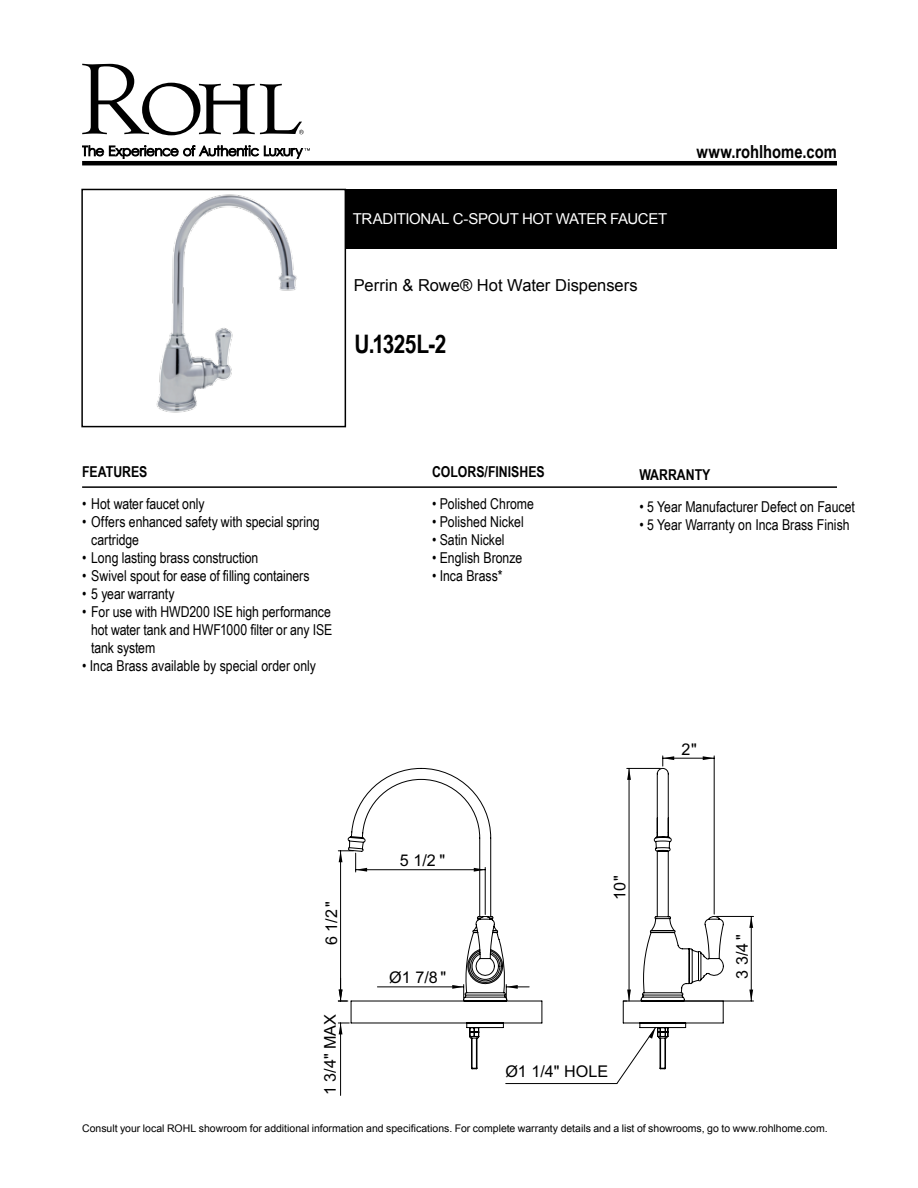
<style>
.page{position:relative;width:918px;height:1188px;background:#fff}
.page>*{position:absolute;margin:0;border:0;box-sizing:border-box;transform-origin:0 0}
.t1{font:700 25.5px "Arial Narrow";letter-spacing:-.02em;color:#000}
.t2{font:700 18px "Arial Narrow";color:#000}
.t3{font:16.5px "Arial";color:#000}
.t4{font:16.2px "Arial";color:#000}
.t5{font:15px/18px "Arial Narrow";color:#000}
.t6{font:15px "Arial";letter-spacing:-.025em;color:#fff}
.t7{font:700 15px "Arial Narrow";color:#000}
.t8{font:10.5px "Arial";color:#000}
</style>
<div class="page">
<svg style="left:82px;top:64px;width:222px;height:71px"></svg>
<svg style="left:82px;top:145px;width:228px;height:14px"></svg>
<hr style="left:82px;top:161px;width:755px;height:4px;background:#000">
<div style="left:346px;top:189px;width:491px;height:59px;background:#000"></div>
<img style="left:156px;top:194px;width:141px;height:219px">
<div style="left:81px;top:189px;width:265px;height:238px;border:2px solid #000"></div>
<hr style="left:82px;top:486px;width:755px;height:2px;background:#000">
<svg style="left:616px;top:1070px;width:11px;height:14px"></svg>
<hr style="left:506px;top:1083px;width:111px;height:1px;background:#000">
<hr style="left:340px;top:851px;width:1px;height:150px;background:#000">
<svg style="left:703px;top:756px;width:11px;height:4px"></svg>
<svg style="left:662px;top:756px;width:12px;height:10px"></svg>
<hr style="left:714px;top:756px;width:1px;height:158px;background:#000">
<hr style="left:663px;top:758px;width:51px;height:1px;background:#000">
<svg style="left:338px;top:1023px;width:10px;height:11px"></svg>
<svg style="left:338px;top:978px;width:10px;height:24px"></svg>
<hr style="left:340px;top:1023px;width:1px;height:72px;background:#000">
<svg style="left:749px;top:990px;width:4px;height:11px"></svg>
<svg style="left:749px;top:917px;width:4px;height:11px"></svg>
<hr style="left:657px;top:1001px;width:97px;height:1px;background:#000">
<hr style="left:716px;top:916px;width:38px;height:1px;background:#000">
<hr style="left:751px;top:916px;width:1px;height:85px;background:#000">
<svg style="left:338px;top:851px;width:10px;height:21px"></svg>
<svg style="left:348px;top:768px;width:376px;height:302px"></svg>
<p class="t6" style="left:353px;top:209px;width:316px">TRADITIONAL C-SPOUT HOT WATER FAUCET</p>
<p class="t3" style="left:354px;top:274px;width:285px">Perrin &amp; Rowe® Hot Water Dispensers</p>
<h1 class="t1" style="left:354px;top:330px;width:94px">U.1325L-2</h1>
<p class="t2" style="left:696px;top:141px;width:142px">www.rohlhome.com</p>
<p class="t7" style="left:82px;top:463px;width:67px">FEATURES</p>
<p class="t5" style="left:82px;top:494px;width:124px">• Hot water faucet only</p>
<p class="t5" style="left:91px;top:512px;width:230px;text-indent:-9px">• Offers enhanced safety with special spring cartridge</p>
<p class="t5" style="left:82px;top:548px;width:178px">• Long lasting brass construction</p>
<p class="t5" style="left:82px;top:566px;width:229px">• Swivel spout for ease of filling containers</p>
<p class="t5" style="left:82px;top:584px;width:94px">• 5 year warranty</p>
<p class="t5" style="left:91px;top:602px;width:243px;text-align:justify;text-indent:-9px">• For use with HWD200 ISE high performance hot water tank and HWF1000 filter or any ISE tank system</p>
<p class="t5" style="left:82px;top:656px;width:236px">• Inca Brass available by special order only</p>
<p class="t4" style="left:321px;top:945px;width:45px;rotate:-90deg">6 1/2"</p>
<p class="t4" style="left:319px;top:1095px;width:83px;rotate:-90deg">1 3/4" MAX</p>
<p class="t7" style="left:432px;top:463px;width:114px">COLORS/FINISHES</p>
<p class="t5" style="left:432px;top:494px;width:104px">• Polished Chrome</p>
<p class="t5" style="left:432px;top:512px;width:93px">• Polished Nickel</p>
<p class="t5" style="left:432px;top:530px;width:74px">• Satin Nickel</p>
<p class="t5" style="left:432px;top:548px;width:92px">• English Bronze</p>
<p class="t5" style="left:432px;top:566px;width:72px">• Inca Brass*</p>
<p class="t7" style="left:639px;top:466px;width:73px">WARRANTY</p>
<p class="t5" style="left:639px;top:497px;width:217px">• 5 Year Manufacturer Defect on Faucet</p>
<p class="t5" style="left:639px;top:515px;width:212px">• 5 Year Warranty on Inca Brass Finish</p>
<p class="t4" style="left:400px;top:850px;width:47px">5 1/2 "</p>
<p class="t4" style="left:389px;top:967px;width:58px">Ø1 7/8 "</p>
<p class="t4" style="left:609px;top:900px;width:26px;rotate:-90deg">10"</p>
<p class="t4" style="left:505px;top:1061px;width:104px">Ø1 1/4" HOLE</p>
<p class="t4" style="left:682px;top:738px;width:17px">2"</p>
<p class="t4" style="left:732px;top:979px;width:46px;rotate:-90deg">3 3/4 "</p>
<p class="t8" style="left:82px;top:1121px;width:747px">Consult your local ROHL showroom for additional information and specifications. For complete warranty details and a list of showrooms, go to www.rohlhome.com.</p>
</div>
